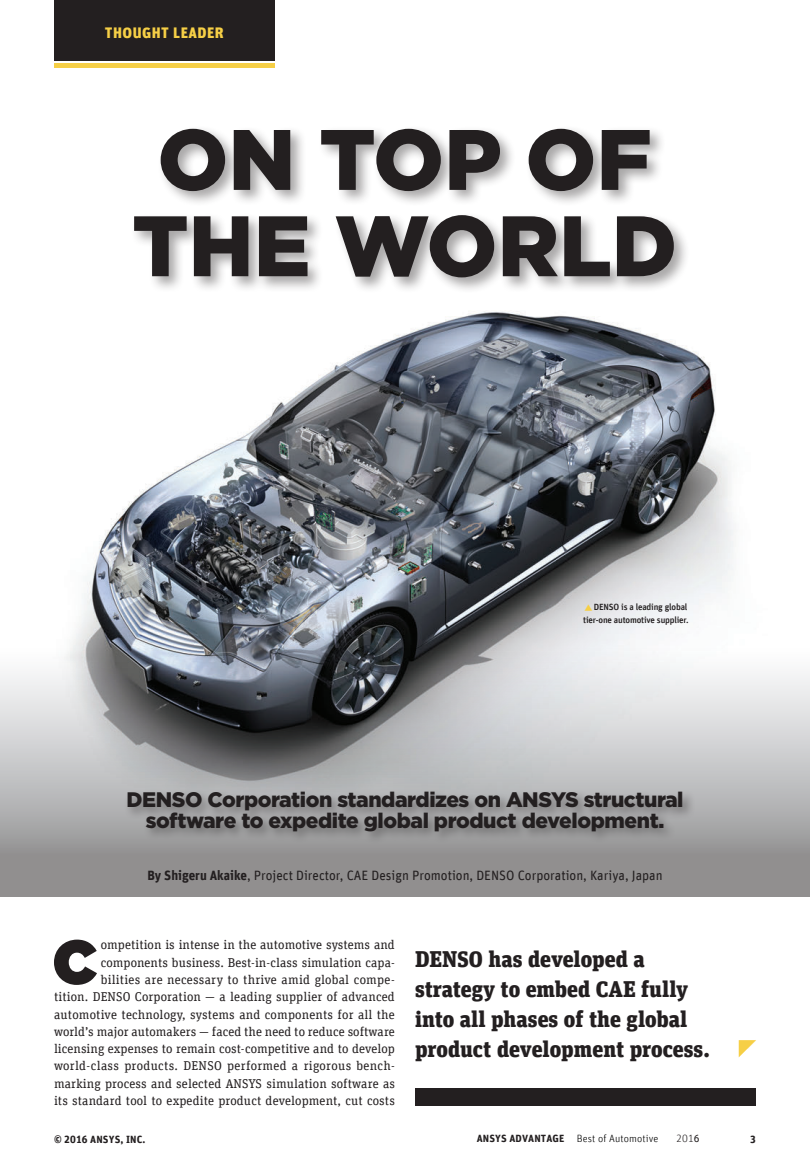
<style>
.page{position:relative;width:810px;height:1170px;background:#fff}
.page>*{position:absolute;margin:0;border:0;box-sizing:border-box;transform-origin:0 0}
.S_W_Headline{font:900 85.5px/86.2px "Gotham";color:#231f20}
.Body_Copy___Par_1{font:900 62.1px "Gotham";color:#231f20}
.Pull_Quote_1{font:900 22.5px/30px "Unit Slab Offc Pro";color:#231f20}
.t1{font:900 21px/21px "Gotham";letter-spacing:-.02em;color:#231f20;text-align:center}
.t2{font:900 15px "Unit Offc Pro";letter-spacing:.03em;color:#f6cf46}
.Feature_Author{font:13.5px "Unit Offc Pro";color:#231f20}
.Body_Copy___Par_1-2{font:12.75px/17.2px "Unit Slab Offc Pro";letter-spacing:.01em;color:#231f20;text-align:right}
.t3{font:300 10.5px "Unit Offc Pro";letter-spacing:.01em;color:#000}
.Body_Copy___Par_1-3{font:700 10.5px "Unit Offc Pro";letter-spacing:.01em;color:#231f20}
.t4{font:300 10.5px "Unit Offc Pro";color:#231f20}
.Feature_Caption{font:500 9px/12.9px "Unit Offc Pro";letter-spacing:-.02em;color:#231f20;text-align:right}
.s1{font-weight:700}
.s2{font-weight:700;color:#231f20}
.s3{font-weight:400}
</style>
<div class="page">
<img style="left:84px;top:311px;width:650px;height:297px">
<svg style="left:0;top:608px;width:810px;height:288px;background:#a5a6a8"></svg>
<div style="left:54px;top:63px;width:220px;height:5px;background:#f6cf46"></div>
<div style="left:54px;top:0;width:220px;height:60px;background:#231f20"></div>
<div style="left:124px;top:788px;width:571px;height:55px;background:#231f20;opacity:.4"></div>
<div style="left:130px;top:125px;width:560px;height:169px;background:#231f20;opacity:.4"></div>
<div style="left:415px;top:1087px;width:341px;height:18px;background:#231f20"></div>
<svg style="left:739px;top:1040px;width:17px;height:17px"></svg>
<svg style="left:585px;top:603px;width:7px;height:7px"></svg>
<p class="t2" style="left:105px;top:22px;width:120px">THOUGHT LEADER</p>
<p class="S_W_Headline" style="left:132px;top:114px;width:546px">ON TOP OF<br>THE WORLD</p>
<p class="Feature_Caption" style="left:583px;top:600px;width:107px">DENSO is a leading global tier-one automotive supplier.</p>
<p class="t1" style="left:126px;top:788px;width:559px">DENSO Corporation standardizes on ANSYS structural software to expedite global product development.</p>
<p class="Feature_Author" style="left:147px;top:866px;width:517px"><span class="s1">By Shigeru Akaike</span>, Project Director, CAE Design Promotion, DENSO Corporation, Kariya, Japan</p>
<p class="Body_Copy___Par_1" style="left:53px;top:917px;width:46px">C</p>
<p class="Body_Copy___Par_1-2" style="left:54px;top:935px;width:342px">ompetition is intense in the automotive systems and components business. Best-in-class simulation capa-<br>bilities are necessary to thrive amid global compe-<br>tition. DENSO Corporation — a leading supplier of advanced automotive technology, systems and components for all the world’s major automakers — faced the need to reduce software licensing expenses to remain cost-competitive and to develop world-class products. DENSO performed a rigorous bench&shy;marking process and selected ANSYS simulation software as its standard tool to expedite product development, cut costs</p>
<p class="Body_Copy___Par_1-3" style="left:54px;top:1131px;width:93px">© 2016 ANSYS, INC.</p>
<p class="Pull_Quote_1" style="left:415px;top:942px;width:296px">DENSO has developed a strategy to embed CAE fully into all phases of the global product development process.</p>
<p class="t3" style="left:477px;top:1131px;width:183px"><span class="s2">ANSYS ADVANTAGE</span> Best of Automotive</p>
<p class="t4" style="left:676px;top:1131px;width:25px">201<span class="s3">6</span></p>
<p class="Body_Copy___Par_1-3" style="left:750px;top:1131px;width:7px">3</p>
</div>
